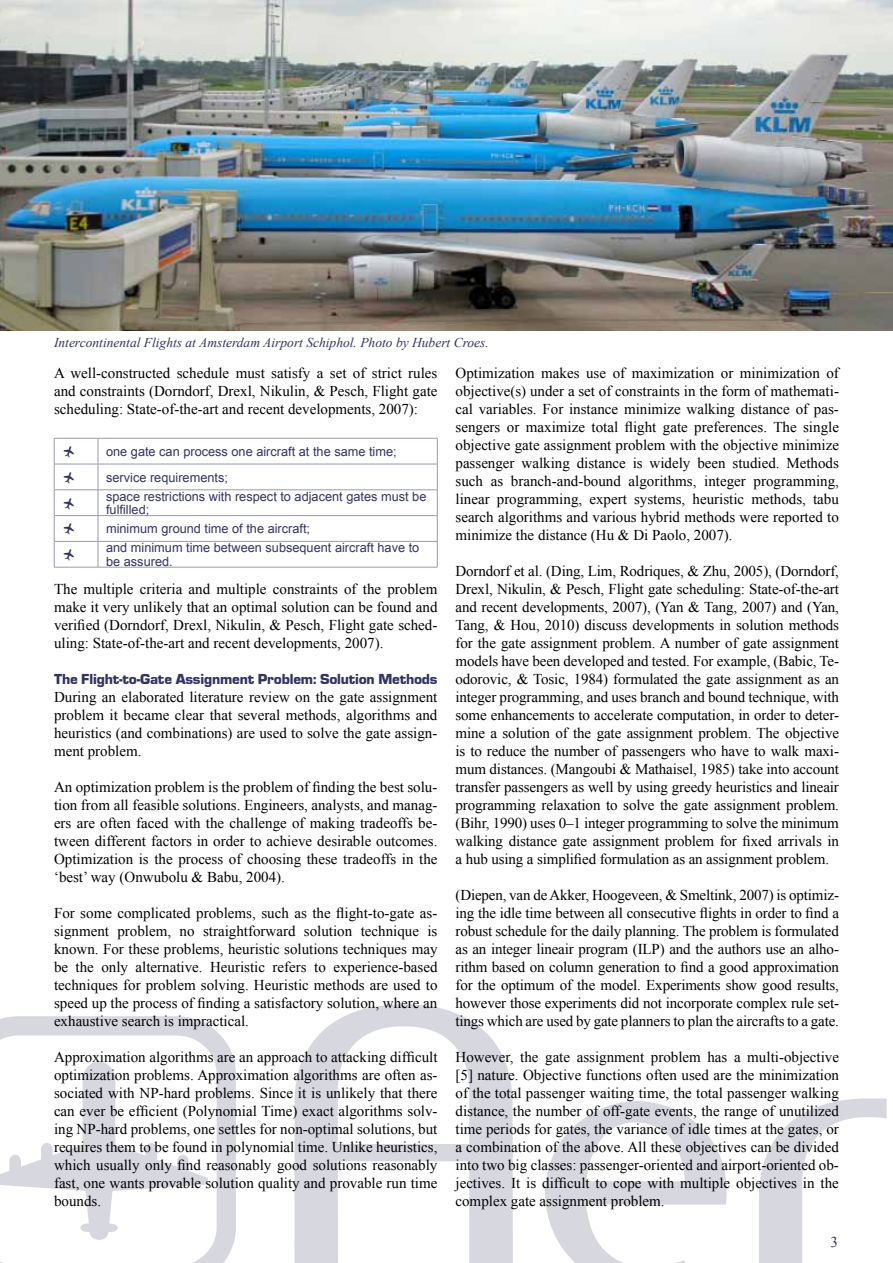
<style>
.page{position:relative;width:893px;height:1263px;background:#fff}
.page>*{position:absolute;margin:0;border:0;box-sizing:border-box;transform-origin:0 0}
.t1{font:15px/18px "Times New Roman";color:#000;text-align:justify}
.t2{font:15px "Eurostile Black DTC";letter-spacing:-.01em;color:#333365}
.t3{font:15px "Times New Roman";color:#333365}
.t4{font:italic 13.5px "Times New Roman";color:#333365}
.t5{font:12.75px/25.8px "Arial";color:#333365}
</style>
<div class="page">
<svg style="left:0;top:1016px;width:236px;height:247px"></svg>
<svg style="left:294px;top:1004px;width:219px;height:259px"></svg>
<svg style="left:545px;top:1101px;width:182px;height:162px"></svg>
<svg style="left:759px;top:1098px;width:128px;height:165px"></svg>
<svg style="left:0;top:1061px;width:208px;height:179px"></svg>
<hr style="left:98px;top:464px;width:339px;height:1px;background:#9999b2">
<hr style="left:98px;top:489px;width:339px;height:1px;background:#9999b2">
<hr style="left:98px;top:515px;width:339px;height:1px;background:#9999b2">
<hr style="left:98px;top:541px;width:339px;height:1px;background:#9999b2">
<svg style="left:98px;top:439px;width:1px;height:128px"></svg>
<hr style="left:54px;top:438px;width:44px;height:1px;background:#9999b2">
<hr style="left:98px;top:438px;width:339px;height:1px;background:#9999b2">
<hr style="left:54px;top:464px;width:44px;height:1px;background:#9999b2">
<hr style="left:54px;top:489px;width:44px;height:1px;background:#9999b2">
<hr style="left:54px;top:515px;width:44px;height:1px;background:#9999b2">
<hr style="left:54px;top:541px;width:44px;height:1px;background:#9999b2">
<svg style="left:54px;top:438px;width:1px;height:129px"></svg>
<svg style="left:437px;top:438px;width:1px;height:129px"></svg>
<hr style="left:54px;top:567px;width:44px;height:1px;background:#9999b2">
<hr style="left:98px;top:567px;width:339px;height:1px;background:#9999b2">
<img style="left:0;top:0;width:893px;height:330px">
<p class="t4" style="left:54px;top:333px;width:436px">Intercontinental Flights at Amsterdam Airport Schiphol. Photo by Hubert Croes.</p>
<p class="t1" style="left:54px;top:364px;width:385px">A well-constructed schedule must satisfy a set of strict rules and constraints (Dorndorf, Drexl, Nikulin, &amp; Pesch, Flight gate scheduling: State-of-the-art and recent developments, 2007):</p>
<p class="t5" style="left:106px;top:438px;width:292px">one gate can process one aircraft at the same time; service requirements;</p>
<p class="t5" style="left:106px;top:489px;width:322px;line-height:13.5px">space restrictions with respect to adjacent gates must be fulfilled;</p>
<p class="t5" style="left:106px;top:519px;width:315px;line-height:19px">minimum ground time of the aircraft;<br>and minimum time between subsequent aircraft have to</p>
<p class="t5" style="left:106px;top:548px;width:68px">be assured.</p>
<p class="t1" style="left:54px;top:580px;width:385px">The multiple criteria and multiple constraints of the problem make it very unlikely that an optimal solution can be found and verified (Dorndorf, Drexl, Nikulin, &amp; Pesch, Flight gate sched&shy;uling: State-of-the-art and recent developments, 2007).</p>
<p class="t2" style="left:54px;top:671px;width:385px">The Flight-to-Gate Assignment Problem: Solution Methods</p>
<p class="t1" style="left:54px;top:688px;width:385px">During an elaborated literature review on the gate assignment problem it became clear that several methods, algorithms and heuristics (and combinations) are used to solve the gate assign&shy;ment problem.</p>
<p class="t1" style="left:54px;top:778px;width:385px">An optimization problem is the problem of finding the best solu&shy;tion from all feasible solutions. Engineers, analysts, and manag&shy;ers are often faced with the challenge of making tradeoffs be&shy;tween different factors in order to achieve desirable outcomes.<br>Optimization is the process of choosing these tradeoffs in the ‘best’ way (Onwubolu &amp; Babu, 2004).</p>
<p class="t1" style="left:54px;top:904px;width:385px">For some complicated problems, such as the flight-to-gate as&shy;signment problem, no straightforward solution technique is known. For these problems, heuristic solutions techniques may be the only alternative. Heuristic refers to experience-based techniques for problem solving. Heuristic methods are used to speed up the process of finding a satisfactory solution, where an exhaustive search is impractical.</p>
<p class="t1" style="left:54px;top:1048px;width:385px">Approximation algorithms are an approach to attacking difficult optimization problems. Approximation algorithms are often as&shy;sociated with NP-hard problems. Since it is unlikely that there can ever be efficient (Polynomial Time) exact algorithms solv&shy;ing NP-hard problems, one settles for non-optimal solutions, but requires them to be found in polynomial time. Unlike heuristics, which usually only find reasonably good solutions reasonably fast, one wants provable solution quality and provable run time bounds.</p>
<p class="t1" style="left:455px;top:364px;width:385px">Optimization makes use of maximization or minimization of objective(s) under a set of constraints in the form of mathemati&shy;cal variables. For instance minimize walking distance of pas&shy;sengers or maximize total flight gate preferences. The single objective gate assignment problem with the objective minimize passenger walking distance is widely been studied. Methods such as branch-and-bound algorithms, integer programming, linear programming, expert systems, heuristic methods, tabu search algorithms and various hybrid methods were reported to minimize the distance (Hu &amp; Di Paolo, 2007).</p>
<p class="t1" style="left:455px;top:562px;width:385px">Dorndorf et al. (Ding, Lim, Rodriques, &amp; Zhu, 2005), (Dorndorf, Drexl, Nikulin, &amp; Pesch, Flight gate scheduling: State-of-the-art and recent developments, 2007), (Yan &amp; Tang, 2007) and (Yan, Tang, &amp; Hou, 2010) discuss developments in solution methods for the gate assignment problem. A number of gate assignment models have been developed and tested. For example, (Babic, Te&shy;odorovic, &amp; Tosic, 1984) formulated the gate assignment as an integer programming, and uses branch and bound technique, with some enhancements to accelerate computation, in order to deter&shy;mine a solution of the gate assignment problem. The objective is to reduce the number of passengers who have to walk maxi&shy;mum distances. (Mangoubi &amp; Mathaisel, 1985) take into account transfer passengers as well by using greedy heuristics and lineair programming relaxation to solve the gate assignment problem. (Bihr, 1990) uses 0–1 integer programming to solve the minimum walking distance gate assignment problem for fixed arrivals in a hub using a simplified formulation as an assignment problem.</p>
<p class="t1" style="left:455px;top:886px;width:385px">(Diepen, van de Akker, Hoogeveen, &amp; Smeltink, 2007) is optimiz&shy;ing the idle time between all consecutive flights in order to find a robust schedule for the daily planning. The problem is formulated as an integer lineair program (ILP) and the authors use an alho&shy;rithm based on column generation to find a good approximation for the optimum of the model. Experiments show good results, however those experiments did not incorporate complex rule set&shy;tings which are used by gate planners to plan the aircrafts to a gate.</p>
<p class="t1" style="left:455px;top:1048px;width:385px">However, the gate assignment problem has a multi-objective [5] nature. Objective functions often used are the minimization of the total passenger waiting time, the total passenger walking distance, the number of off-gate events, the range of unutilized time periods for gates, the variance of idle times at the gates, or a combination of the above. All these objectives can be divided into two big classes: passenger-oriented and airport-oriented ob&shy;jectives. It is difficult to cope with multiple objectives in the complex gate assignment problem.</p>
<p class="t3" style="left:831px;top:1232px;width:9px">3</p>
</div>
